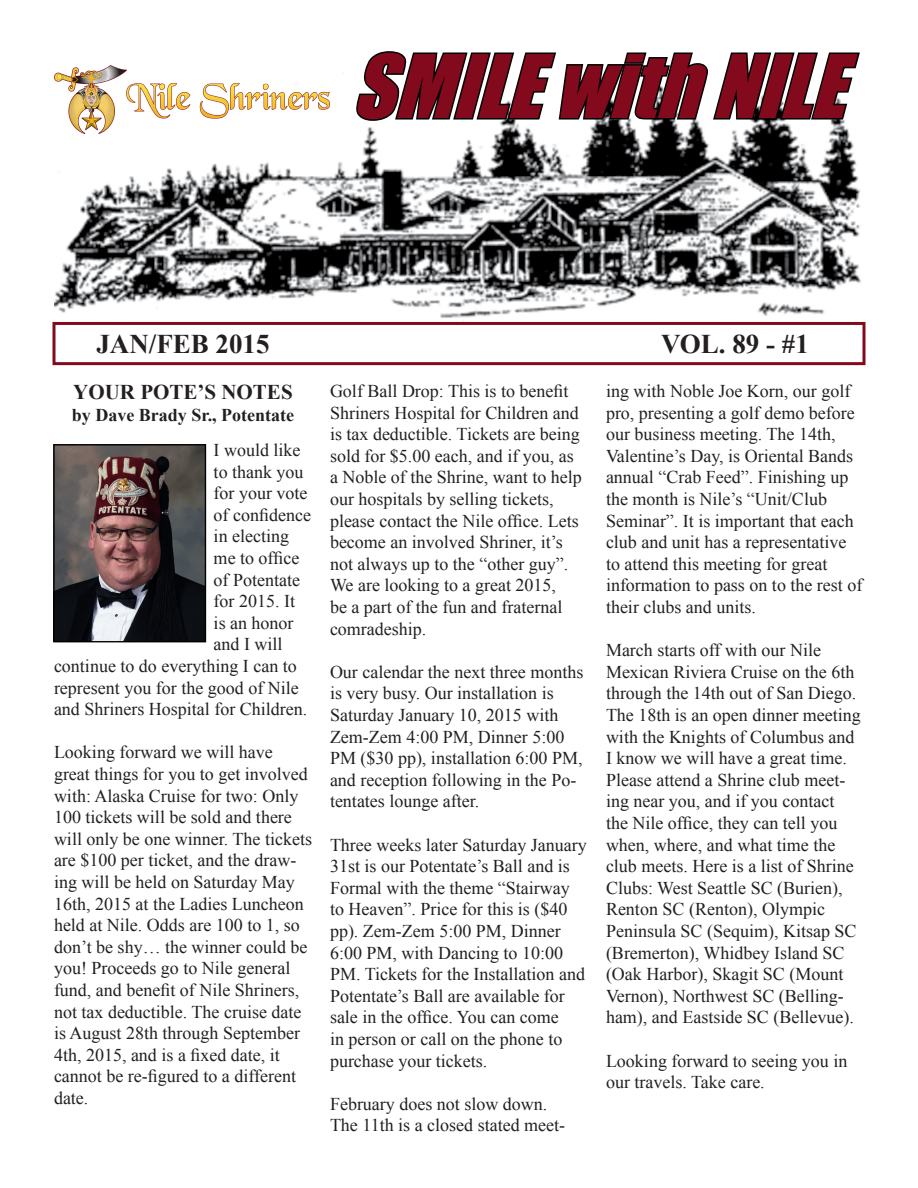
<style>
.page{position:relative;width:918px;height:1188px;background:#fff}
.page>*{position:absolute;margin:0;border:0;box-sizing:border-box;transform-origin:0 0}
.t1{font:italic 81px "Impact";color:#820a1c}
.t2{font:700 27px "Times New Roman";color:#231f20}
.t3{font:700 21px "Times New Roman";color:#231f20}
.t4{font:18px/21.6px "Times New Roman";color:#231f20}
.t5{font:700 18px "Times New Roman";color:#231f20}
</style>
<div class="page">
<img style="left:54px;top:65px;width:807px;height:257px">
<img style="left:54px;top:66px;width:276px;height:67px">
<svg style="left:354px;top:51px;width:507px;height:82px"></svg>
<div style="left:52px;top:322px;width:814px;height:43px;border:3px solid #820a1c"></div>
<img style="left:55px;top:446px;width:149px;height:194px">
<div style="left:53px;top:444px;width:153px;height:198px;border:1px solid #000"></div>
<p class="t1" style="left:352px;top:23px;width:525px">SMILEwithNILE</p>
<p class="t2" style="left:96px;top:326px;width:175px">JAN/FEB 2015</p>
<p class="t2" style="left:661px;top:325px;width:149px">VOL. 89 - #1</p>
<p class="t3" style="left:73px;top:378px;width:221px">YOUR POTE’S NOTES</p>
<p class="t5" style="left:72px;top:402px;width:224px">by Dave Brady Sr., Potentate</p>
<p class="t4" style="left:214px;top:439px;width:88px">I would like</p>
<p class="t4" style="left:214px;top:461px;width:91px">to thank you</p>
<p class="t4" style="left:214px;top:482px;width:95px">for your vote</p>
<p class="t4" style="left:214px;top:504px;width:99px">of confidence</p>
<p class="t4" style="left:214px;top:525px;width:77px">in electing</p>
<p class="t4" style="left:214px;top:547px;width:87px">me to office</p>
<p class="t4" style="left:214px;top:569px;width:88px">of Potentate</p>
<p class="t4" style="left:214px;top:590px;width:83px">for 2015. It</p>
<p class="t4" style="left:214px;top:612px;width:81px">is an honor</p>
<p class="t4" style="left:214px;top:633px;width:70px">and I will</p>
<p class="t4" style="left:54px;top:655px;width:244px">continue to do everything I can to</p>
<p class="t4" style="left:54px;top:677px;width:246px">represent you for the good of Nile</p>
<p class="t4" style="left:54px;top:698px;width:255px">and Shriners Hospital for Children.</p>
<p class="t4" style="left:54px;top:741px;width:260px">Looking forward we will have great things for you to get involved with: Alaska Cruise for two: Only<br>100 tickets will be sold and there will only be one winner. The tickets are $100 per ticket, and the draw&shy;ing will be held on Saturday May<br>16th, 2015 at the Ladies Luncheon held at Nile. Odds are 100 to 1, so don’t be shy… the winner could be you! Proceeds go to Nile general fund, and benefit of Nile Shriners, not tax deductible. The cruise date is August 28th through September<br>4th, 2015, and is a fixed date, it cannot be re-figured to a different date.</p>
<p class="t4" style="left:330px;top:380px;width:253px">Golf Ball Drop: This is to benefit<br>Shriners Hospital for Children and is tax deductible. Tickets are being sold for $5.00 each, and if you, as a Noble of the Shrine, want to help our hospitals by selling tickets, please contact the Nile office. Lets become an involved Shriner, it’s not always up to the “other guy”.<br>We are looking to a great 2015,<br>be a part of the fun and fraternal comradeship.</p>
<p class="t4" style="left:330px;top:661px;width:255px">Our calendar the next three months is very busy. Our installation is<br>Saturday January 10, 2015 with<br>Zem-Zem 4:00 PM, Dinner 5:00<br>PM ($30 pp), installation 6:00 PM, and reception following in the Po&shy;tentates lounge after.</p>
<p class="t4" style="left:330px;top:833px;width:258px">Three weeks later Saturday January<br>31st is our Potentate’s Ball and is<br>Formal with the theme “Stairway to Heaven”. Price for this is ($40 pp). Zem-Zem 5:00 PM, Dinner<br>6:00 PM, with Dancing to 10:00<br>PM. Tickets for the Installation and<br>Potentate’s Ball are available for sale in the office. You can come<br>in person or call on the phone to purchase your tickets.</p>
<p class="t4" style="left:330px;top:1093px;width:237px">February does not slow down.<br>The 11th is a closed stated meet-</p>
<p class="t4" style="left:606px;top:380px;width:258px">ing with Noble Joe Korn, our golf pro, presenting a golf demo before our business meeting. The 14th,<br>Valentine’s Day, is Oriental Bands annual “Crab Feed”. Finishing up the month is Nile’s “Unit/Club<br>Seminar”. It is important that each club and unit has a representative to attend this meeting for great information to pass on to the rest of their clubs and units.</p>
<p class="t4" style="left:606px;top:639px;width:256px">March starts off with our Nile<br>Mexican Riviera Cruise on the 6th through the 14th out of San Diego.<br>The 18th is an open dinner meeting with the Knights of Columbus and<br>I know we will have a great time.<br>Please attend a Shrine club meet&shy;ing near you, and if you contact<br>the Nile office, they can tell you when, where, and what time the club meets. Here is a list of Shrine<br>Clubs: West Seattle SC (Burien),<br>Renton SC (Renton), Olympic<br>Peninsula SC (Sequim), Kitsap SC (Bremerton), Whidbey Island SC (Oak Harbor), Skagit SC (Mount<br>Vernon), Northwest SC (Belling&shy;ham), and Eastside SC (Bellevue).</p>
<p class="t4" style="left:606px;top:1049px;width:243px">Looking forward to seeing you in our travels. Take care.</p>
</div>
